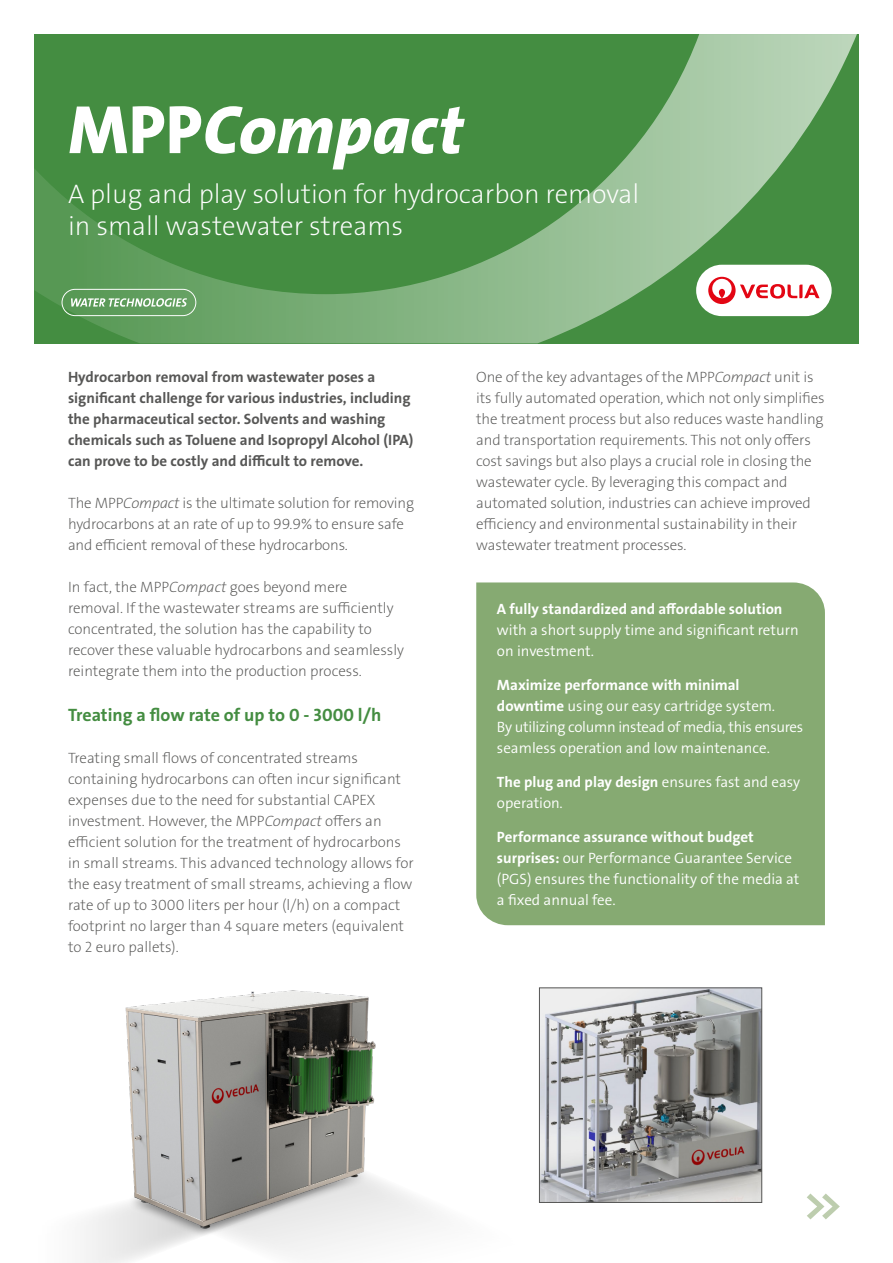
<style>
.page{position:relative;width:893px;height:1263px;background:#fff}
.page>*{position:absolute;margin:0;border:0;box-sizing:border-box;transform-origin:0 0}
.t1{font:69px "The Sans Veolia W8 Ex Bld It";color:#fff}
.t2{font:27px/32.4px "The Sans Veolia W2 Ex Lig";color:#fff}
.t3{font:18px "The Sans Veolia W7 Bld";color:#448d41}
.t4{font:15px/21px "The Sans Veolia W2 Ex Lig";letter-spacing:-.01em;color:#575756}
.t5{font:15px/21px "The Sans Veolia W4 Se Lig";color:#fff}
.t6{font:15px/21px "The Sans Veolia W7 Bld";color:#575756}
.t7{font:15px "The Sans Veolia W7 Bld";color:#fff}
.s1{font-family:"The Sans Veolia W8 Ex Bld"}
.s2{font-family:"The Sans Veolia W2 Ex Lig It"}
.s3{font-family:"The Sans Veolia W7 Bld"}
.s4{font-family:"The Sans Veolia W4 Se Lig"}
</style>
<div class="page">
<svg style="left:807px;top:1193px;width:33px;height:26px"></svg>
<img style="left:541px;top:990px;width:219px;height:210px">
<div style="left:539px;top:988px;width:223px;height:214px;border:1px solid #575756"></div>
<div style="left:476px;top:582px;width:349px;height:343px;background:#86aa72"></div>
<svg style="left:84px;top:1221px;width:50px;height:42px"></svg>
<svg style="left:134px;top:1164px;width:511px;height:95px"></svg>
<svg style="left:34px;top:34px;width:823px;height:309px;background:#5c9b59"></svg>
<svg style="left:62px;top:289px;width:134px;height:27px;background:#7daf7b"></svg>
<div style="left:696px;top:265px;width:136px;height:51px;background:#fff;border-radius:26px"></div>
<svg style="left:708px;top:277px;width:111px;height:27px"></svg>
<img style="left:89px;top:990px;width:322px;height:248px">
<h1 class="t1" style="left:68px;top:85px;width:397px"><span class="s1">MPP</span>Compact</h1>
<h2 class="t2" style="left:68px;top:177px;width:573px">A plug and play solution for hydrocarbon removal in small wastewater streams</h2>
<p class="t6" style="left:68px;top:366px;width:347px">Hydrocarbon removal from wastewater poses a significant challenge for various industries, including the pharmaceutical sector. Solvents and washing chemicals such as Toluene and Isopropyl Alcohol (IPA) can prove to be costly and difficult to remove.</p>
<p class="t4" style="left:68px;top:492px;width:348px">The MPP<span class="s2">Compact</span> is the ultimate solution for removing hydrocarbons at an rate of up to 99.9% to ensure safe and efficient removal of these hydrocarbons.</p>
<p class="t4" style="left:68px;top:576px;width:338px">In fact, the MPP<span class="s2">Compact</span> goes beyond mere removal. If the wastewater streams are sufficiently concentrated, the solution has the capability to recover these valuable hydrocarbons and seamlessly reintegrate them into the production process.</p>
<p class="t3" style="left:68px;top:703px;width:315px">Treating a flow rate of up to 0 - 3000 l/h</p>
<p class="t4" style="left:68px;top:747px;width:347px">Treating small flows of concentrated streams containing hydrocarbons can often incur significant expenses due to the need for substantial CAPEX investment. However, the MPP<span class="s2">Compact</span> offers an efficient solution for the treatment of hydrocarbons in small streams. This advanced technology allows for the easy treatment of small streams, achieving a flow rate of up to 3000 liters per hour (l/h) on a compact footprint no larger than 4 square meters (equivalent to 2 euro pallets).</p>
<p class="t4" style="left:476px;top:366px;width:350px">One of the key advantages of the MPP<span class="s2">Compact</span> unit is its fully automated operation, which not only simplifies the treatment process but also reduces waste handling and transportation requirements. This not only offers cost savings but also plays a crucial role in closing the wastewater cycle. By leveraging this compact and automated solution, industries can achieve improved efficiency and environmental sustainability in their wastewater treatment processes.</p>
<p class="t7" style="left:497px;top:599px;width:287px">A fully standardized and affordable solution</p>
<p class="t5" style="left:497px;top:620px;width:303px">with a short supply time and significant return on investment.</p>
<p class="t7" style="left:497px;top:675px;width:244px">Maximize performance with minimal</p>
<p class="t5" style="left:497px;top:695px;width:308px"><span class="s3">downtime</span> using our easy cartridge system.<br>By utilizing column instead of media, this ensures seamless operation and low maintenance.</p>
<p class="t7" style="left:497px;top:772px;width:305px">The plug and play design <span class="s4">ensures fast and easy</span></p>
<p class="t5" style="left:497px;top:792px;width:67px">operation.</p>
<p class="t7" style="left:497px;top:827px;width:258px">Performance assurance without budget</p>
<p class="t5" style="left:497px;top:847px;width:304px"><span class="s3">surprises:</span> our Performance Guarantee Service (PGS) ensures the functionality of the media at a fixed annual fee.</p>
</div>
